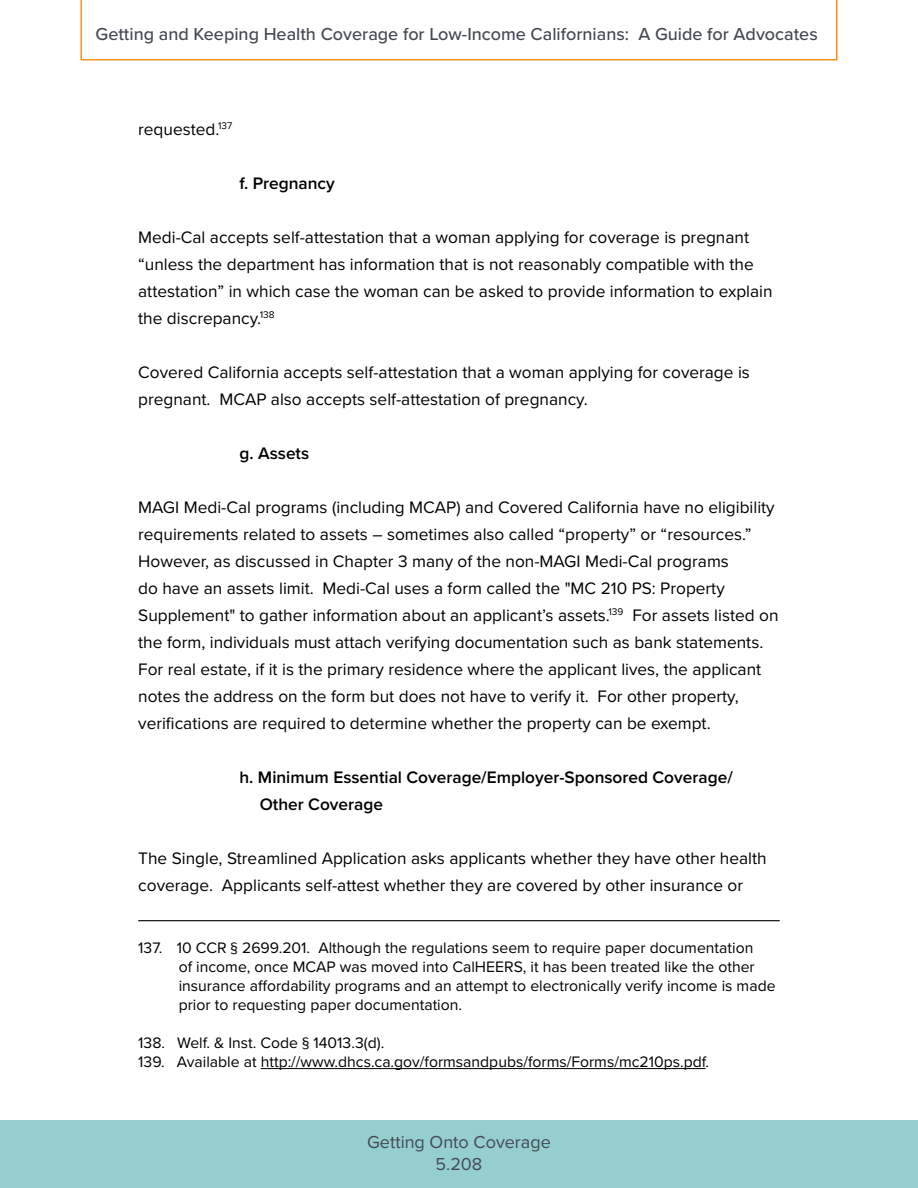
<style>
.page{position:relative;width:918px;height:1188px;background:#fff}
.page>*{position:absolute;margin:0;border:0;box-sizing:border-box;transform-origin:0 0}
.t1{font:500 18px "Proxima Nova";color:#444853}
.t2{font:18px/21.6px "Proxima Nova";color:#444853;text-align:center}
.t3{font:17.25px/27px "Proxima Nova";color:#000}
.t4{font:600 17.25px/27px "Proxima Nova";color:#000}
.t5{font:15.75px/18.9px "Proxima Nova";color:#000}
</style>
<div class="page">
<div style="left:0;top:1120px;width:918px;height:68px;background:#94cfcd"></div>
<svg style="left:80px;top:0;width:758px;height:60px"></svg>
<hr style="left:138px;top:920px;width:642px;height:1px;background:#000">
<hr style="left:261px;top:1068px;width:445px;height:1px;background:#000">
<p class="t1" style="left:96px;top:23px;width:724px">Getting and Keeping Health Coverage for Low-Income Californians: A Guide for Advocates</p>
<p class="t3" style="left:138px;top:116px;width:96px">requested.<sup>137</sup></p>
<p class="t4" style="left:239px;top:170px;width:97px">f. Pregnancy</p>
<p class="t3" style="left:138px;top:224px;width:636px">Medi-Cal accepts self-attestation that a woman applying for coverage is pregnant “unless the department has information that is not reasonably compatible with the attestation” in which case the woman can be asked to provide information to explain the discrepancy.<sup>138</sup></p>
<p class="t3" style="left:138px;top:359px;width:613px">Covered California accepts self-attestation that a woman applying for coverage is pregnant. MCAP also accepts self-attestation of pregnancy.</p>
<p class="t4" style="left:239px;top:440px;width:71px">g. Assets</p>
<p class="t3" style="left:138px;top:494px;width:642px">MAGI Medi-Cal programs (including MCAP) and Covered California have no eligibility requirements related to assets – sometimes also called “property” or “resources.” However, as discussed in Chapter 3 many of the non-MAGI Medi-Cal programs<br>do have an assets limit. Medi-Cal uses a form called the "MC 210 PS: Property Supplement" to gather information about an applicant’s assets.<sup>139</sup> For assets listed on the form, individuals must attach verifying documentation such as bank statements.<br>For real estate, if it is the primary residence where the applicant lives, the applicant notes the address on the form but does not have to verify it. For other property, verifications are required to determine whether the property can be exempt.</p>
<p class="t4" style="left:260px;top:764px;width:475px;text-indent:-20px">h. Minimum Essential Coverage/Employer-Sponsored Coverage/<br>Other Coverage</p>
<p class="t3" style="left:138px;top:845px;width:630px">The Single, Streamlined Application asks applicants whether they have other health coverage. Applicants self-attest whether they are covered by other insurance or</p>
<p class="t5" style="left:179px;top:939px;width:598px;text-indent:-40px">137. 10 CCR § 2699.201. Although the regulations seem to require paper documentation<br>of income, once MCAP was moved into CalHEERS, it has been treated like the other insurance affordability programs and an attempt to electronically verify income is made prior to requesting paper documentation.</p>
<p class="t5" style="left:138px;top:1033px;width:573px">138. Welf. &amp; Inst. Code § 14013.3(d).<br>139. Available at http://www.dhcs.ca.gov/formsandpubs/forms/Forms/mc210ps.pdf.</p>
<p class="t2" style="left:367px;top:1132px;width:185px">Getting Onto Coverage<br>5.208</p>
</div>
